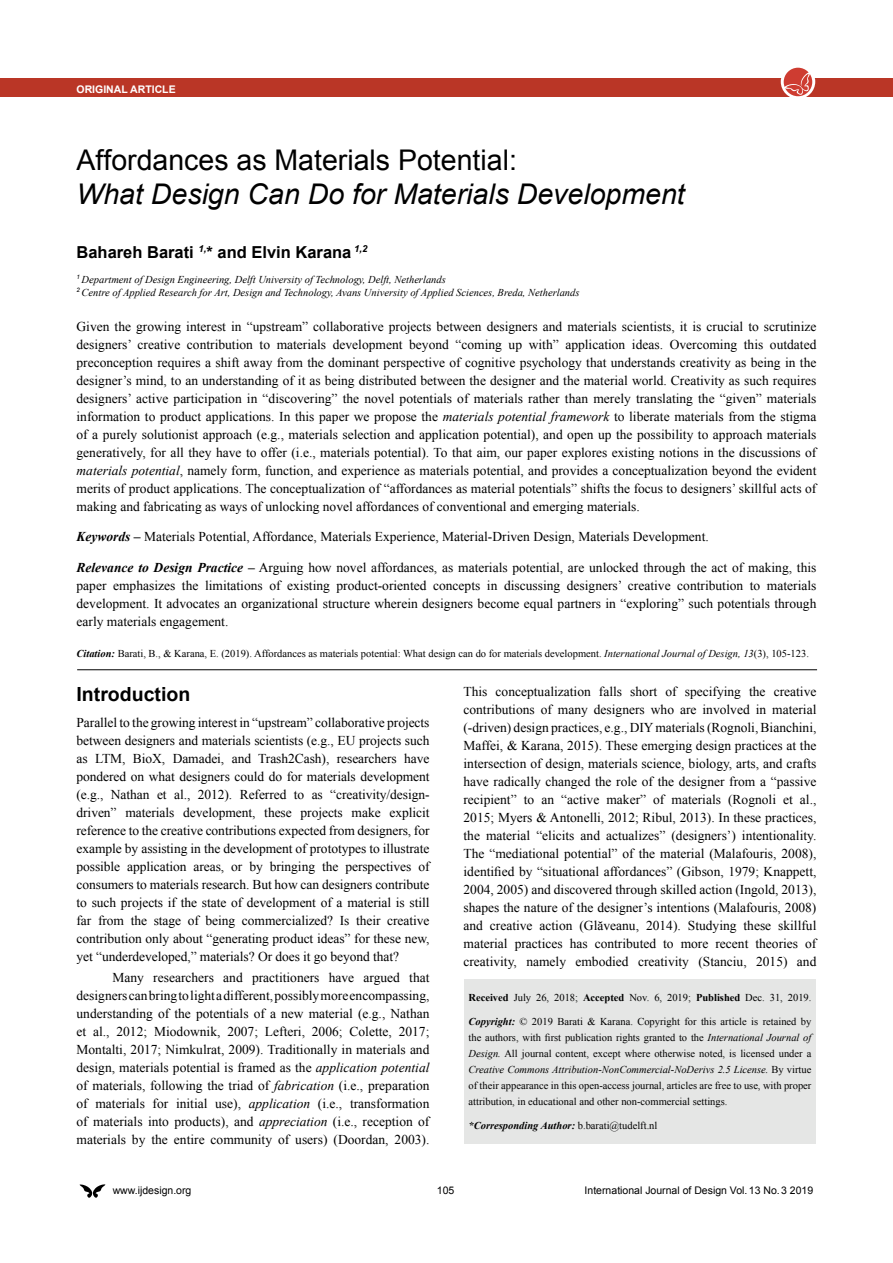
<style>
.page{position:relative;width:893px;height:1263px;background:#fff}
.page>*{position:absolute;margin:0;border:0;box-sizing:border-box;transform-origin:0 0}
.t1{font:italic 28.5px "Arial";color:#000}
.t2{font:28.5px "Arial";color:#000}
.t3{font:700 19.5px "Arial";color:#000}
.t4{font:700 16.5px "Arial";color:#000}
.t5{font:13.5px/18px "Times New Roman";color:#000;text-align:justify}
.t6{font:10.5px/15.9px "Times New Roman";color:#000;text-align:justify}
.t7{font:italic 10.5px/12.6px "Times New Roman";color:#000}
.t8{font:10.5px "Arial";color:#000}
.t9{font:italic 700 10.5px "Times New Roman";color:#000}
.t10{font:700 10.5px "Arial";color:#fff}
.s1{font-style:italic}
.s2{font-weight:700;font-style:italic}
.s3{font-weight:700}
.s4{font-weight:400;font-style:normal}
</style>
<div class="page">
<svg style="left:80px;top:1184px;width:25px;height:14px"></svg>
<div style="left:0;top:78px;width:893px;height:19px;background:#ba3626"></div>
<svg style="left:781px;top:64px;width:34px;height:35px"></svg>
<div style="left:784px;top:68px;width:28px;height:28px;background:#ce3c31;border-radius:50%"></div>
<svg style="left:784px;top:72px;width:26px;height:23px"></svg>
<div style="left:464px;top:979px;width:352px;height:164px;background:#e5e6e5"></div>
<hr style="left:77px;top:669px;width:740px;height:1px;background:#000">
<p class="t10" style="left:77px;top:82px;width:101px">ORIGINAL ARTICLE</p>
<h1 class="t2" style="left:77px;top:141px;width:442px">Affordances as Materials Potential:</h1>
<h1 class="t1" style="left:77px;top:175px;width:610px">What Design Can Do for Materials Development</h1>
<p class="t4" style="left:77px;top:241px;width:292px">Bahareh Barati <sup>1,</sup>* and Elvin Karana <sup>1,2</sup></p>
<p class="t7" style="left:77px;top:273px;width:504px"><sup>1</sup> Department of Design Engineering, Delft University of Technology, Delft, Netherlands<br><sup>2</sup> Centre of Applied Research for Art, Design and Technology, Avans University of Applied Sciences, Breda, Netherlands</p>
<p class="t5" style="left:77px;top:317px;width:741px">Given the growing interest in “upstream” collaborative projects between designers and materials scientists, it is crucial to scrutinize designers’ creative contribution to materials development beyond “coming up with” application ideas. Overcoming this outdated preconception requires a shift away from the dominant perspective of cognitive psychology that understands creativity as being in the designer’s mind, to an understanding of it as being distributed between the designer and the material world. Creativity as such requires designers’ active participation in “discovering” the novel potentials of materials rather than merely translating the “given” materials information to product applications. In this paper we propose the <span class="s1">materials potential framework</span> to liberate materials from the stigma of a purely solutionist approach (e.g., materials selection and application potential), and open up the possibility to approach materials generatively, for all they have to offer (i.e., materials potential). To that aim, our paper explores existing notions in the discussions of <span class="s1">materials potential</span>, namely form, function, and experience as materials potential, and provides a conceptualization beyond the evident merits of product applications. The conceptualization of “affordances as material potentials” shifts the focus to designers’ skillful acts of making and fabricating as ways of unlocking novel affordances of conventional and emerging materials.</p>
<p class="t5" style="left:77px;top:528px;width:634px"><span class="s2">Keywords –</span> Materials Potential, Affordance, Materials Experience, Material-Driven Design, Materials Development.</p>
<p class="t5" style="left:77px;top:558px;width:741px"><span class="s2">Relevance to Design Practice –</span> Arguing how novel affordances, as materials potential, are unlocked through the act of making, this paper emphasizes the limitations of existing product-oriented concepts in discussing designers’ creative contribution to materials development. It advocates an organizational structure wherein designers become equal partners in “exploring” such potentials through early materials engagement.</p>
<p class="t6" style="left:77px;top:645px;width:734px"><span class="s2">Citation:</span> Barati, B., &amp; Karana, E. (2019). Affordances as materials potential: What design can do for materials development. <span class="s1">International Journal of Design, 13</span>(3), 105-123.</p>
<h2 class="t3" style="left:77px;top:681px;width:115px">Introduction</h2>
<p class="t5" style="left:77px;top:714px;width:355px">Parallel to the growing interest in “upstream” collaborative projects between designers and materials scientists (e.g., EU projects such as LTM, BioX, Damadei, and Trash2Cash), researchers have pondered on what designers could do for materials development (e.g., Nathan et al., 2012). Referred to as “creativity/design&shy;driven” materials development, these projects make explicit reference to the creative contributions expected from designers, for example by assisting in the development of prototypes to illustrate possible application areas, or by bringing the perspectives of consumers to materials research. But how can designers contribute to such projects if the state of development of a material is still far from the stage of being commercialized? Is their creative contribution only about “generating product ideas” for these new, yet “underdeveloped,” materials? Or does it go beyond that?</p>
<p class="t5" style="left:77px;top:968px;width:354px;text-indent:36px">Many researchers and practitioners have argued that designers can bring to light a different, possibly more encompassing, understanding of the potentials of a new material (e.g., Nathan et al., 2012; Miodownik, 2007; Lefteri, 2006; Colette, 2017; Montalti, 2017; Nimkulrat, 2009). Traditionally in materials and design, materials potential is framed as the <span class="s1">application potential </span>of materials, following the triad of <span class="s1">fabrication</span> (i.e., preparation of materials for initial use), <span class="s1">application</span> (i.e., transformation of materials into products), and <span class="s1">appreciation</span> (i.e., reception of materials by the entire community of users) (Doordan, 2003).</p>
<p class="t5" style="left:463px;top:682px;width:354px">This conceptualization falls short of specifying the creative contributions of many designers who are involved in material (-driven) design practices, e.g., DIY materials (Rognoli, Bianchini, Maffei, &amp; Karana, 2015). These emerging design practices at the intersection of design, materials science, biology, arts, and crafts have radically changed the role of the designer from a “passive recipient” to an “active maker” of materials (Rognoli et al., 2015; Myers &amp; Antonelli, 2012; Ribul, 2013). In these practices, the material “elicits and actualizes” (designers’) intentionality.<br>The “mediational potential” of the material (Malafouris, 2008), identified by “situational affordances” (Gibson, 1979; Knappett, 2004, 2005) and discovered through skilled action (Ingold, 2013), shapes the nature of the designer’s intentions (Malafouris, 2008) and creative action (Glăveanu, 2014). Studying these skillful material practices has contributed to more recent theories of creativity, namely embodied creativity (Stanciu, 2015) and</p>
<p class="t6" style="left:468px;top:989px;width:344px"><span class="s3">Received</span> July 26, 2018; <span class="s3">Accepted</span> Nov. 6, 2019; <span class="s3">Published</span> Dec. 31, 2019.</p>
<p class="t6" style="left:468px;top:1013px;width:344px"><span class="s2">Copyright:</span> © 2019 Barati &amp; Karana. Copyright for this article is retained by the authors, with first publication rights granted to the <span class="s1">International Journal of Design.</span> All journal content, except where otherwise noted, is licensed under a <span class="s1">Creative Commons Attribution-NonCommercial-NoDerivs 2.5 License.</span> By virtue of their appearance in this open-access journal, articles are free to use, with proper attribution, in educational and other non-commercial settings.</p>
<p class="t9" style="left:468px;top:1118px;width:190px">*Corresponding Author: <span class="s4">b.barati@tudelft.nl</span></p>
<p class="t8" style="left:113px;top:1184px;width:80px">www.ijdesign.org</p>
<p class="t8" style="left:437px;top:1184px;width:19px">105</p>
<p class="t8" style="left:585px;top:1184px;width:230px">International Journal of Design Vol. 13 No. 3 2019</p>
</div>
